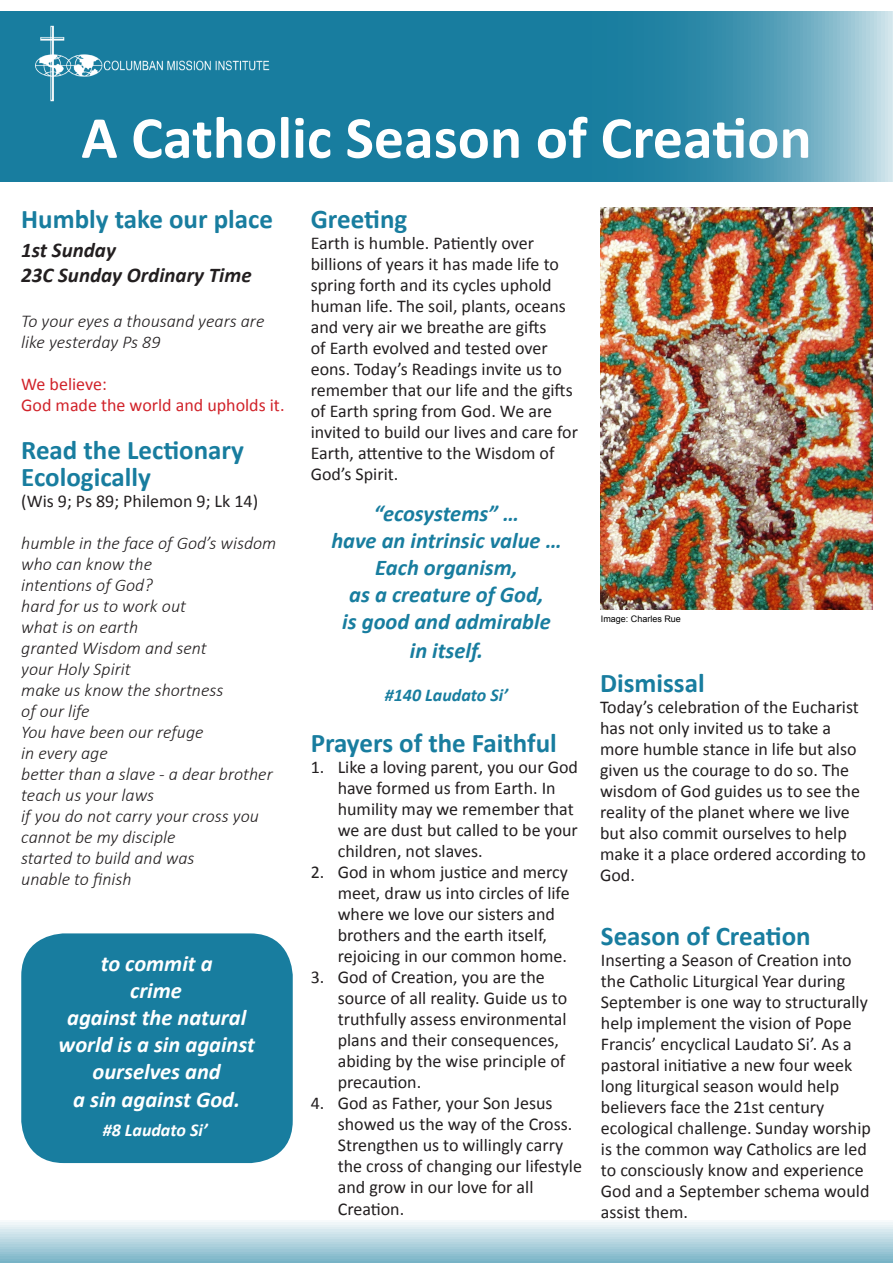
<style>
.page{position:relative;width:893px;height:1263px;background:#fff}
.page>*{position:absolute;margin:0;border:0;box-sizing:border-box;transform-origin:0 0}
.t1{font:700 60px "Calibri";color:#fff}
.t2{font:700 27px/27px "Calibri";color:#187d9f}
.t3{font:italic 700 22.5px/27px "Calibri";color:#187d9f;text-align:center}
.t4{font:italic 700 22.5px/27px "Calibri";color:#fff;text-align:center}
.t5{font:italic 700 21px "Calibri";color:#231f20}
.t6{font:18px/21px "Calibri";color:#231f20}
.t7{font:italic 300 18px/21px "Calibri";color:#231f20}
.t8{font:18px/21px "Calibri";color:#d1232a}
.t9{font:italic 700 18px "Calibri";color:#187d9f}
.t10{font:italic 700 18px "Calibri";color:#fff}
.t11{font:9px "Arial";color:#000}
</style>
<div class="page">
<svg style="left:0;top:12px;width:893px;height:170px;background:#2e89a8"></svg>
<svg style="left:0;top:1127px;width:893px;height:136px"></svg>
<div style="left:21px;top:933px;width:272px;height:230px;background:#187d9f;border-radius:43px"></div>
<img style="left:601px;top:207px;width:271px;height:402px">
<img style="left:35px;top:21px;width:234px;height:85px">
<p class="t1" style="left:81px;top:99px;width:732px">A Catholic Season of Creation</p>
<p class="t2" style="left:21px;top:205px;width:253px">Humbly take our place</p>
<p class="t5" style="left:21px;top:237px;width:96px">1st Sunday</p>
<p class="t5" style="left:21px;top:262px;width:232px">23C Sunday Ordinary Time</p>
<p class="t7" style="left:21px;top:310px;width:245px">To your eyes a thousand years are</p>
<p class="t7" style="left:21px;top:331px;width:141px">like yesterday Ps 89</p>
<p class="t8" style="left:21px;top:373px;width:265px">We believe:<br>God made the world and upholds it.</p>
<p class="t2" style="left:21px;top:436px;width:224px">Read the Lectionary<br>Ecologically</p>
<p class="t6" style="left:21px;top:490px;width:238px">(Wis 9; Ps 89; Philemon 9; Lk 14)</p>
<p class="t7" style="left:21px;top:532px;width:257px">humble in the face of God’s wisdom</p>
<p class="t7" style="left:21px;top:553px;width:132px">who can know the</p>
<p class="t7" style="left:21px;top:574px;width:133px">intentions of God?</p>
<p class="t7" style="left:21px;top:595px;width:166px">hard for us to work out what is on earth</p>
<p class="t7" style="left:21px;top:637px;width:187px">granted Wisdom and sent your Holy Spirit</p>
<p class="t7" style="left:21px;top:679px;width:204px">make us know the shortness of our life</p>
<p class="t7" style="left:21px;top:721px;width:184px">You have been our refuge in every age</p>
<p class="t7" style="left:21px;top:763px;width:253px">better than a slave - a dear brother</p>
<p class="t7" style="left:21px;top:784px;width:135px">teach us your laws</p>
<p class="t7" style="left:21px;top:805px;width:239px">if you do not carry your cross you</p>
<p class="t7" style="left:21px;top:826px;width:156px">cannot be my disciple</p>
<p class="t7" style="left:21px;top:847px;width:175px;line-height:21.6px">started to build and was unable to finish</p>
<p class="t4" style="left:101px;top:949px;width:113px">to commit a crime</p>
<p class="t4" style="left:67px;top:1003px;width:181px">against the natural</p>
<p class="t4" style="left:59px;top:1030px;width:198px">world is a sin against</p>
<p class="t4" style="left:93px;top:1057px;width:130px">ourselves and</p>
<p class="t4" style="left:73px;top:1086px;width:168px">a sin against God.</p>
<p class="t10" style="left:103px;top:1119px;width:107px">#8 Laudato Si’</p>
<p class="t2" style="left:311px;top:205px;width:98px">Greeting</p>
<p class="t6" style="left:311px;top:232px;width:269px">Earth is humble. Patiently over billions of years it has made life to spring forth and its cycles uphold human life. The soil, plants, oceans and very air we breathe are gifts<br>of Earth evolved and tested over eons. Today’s Readings invite us to remember that our life and the gifts of Earth spring from God. We are invited to build our lives and care for<br>Earth, attentive to the Wisdom of<br>God’s Spirit.</p>
<p class="t3" style="left:374px;top:500px;width:147px">“ecosystems” …</p>
<p class="t3" style="left:331px;top:527px;width:232px">have an intrinsic value …<br>Each organism,</p>
<p class="t3" style="left:349px;top:581px;width:196px">as a creature of God,</p>
<p class="t3" style="left:342px;top:608px;width:210px">is good and admirable</p>
<p class="t3" style="left:410px;top:637px;width:75px">in itself.</p>
<p class="t9" style="left:385px;top:683px;width:125px">#140 Laudato Si’</p>
<p class="t2" style="left:311px;top:729px;width:248px">Prayers of the Faithful</p>
<p class="t6" style="left:338px;top:757px;width:242px;text-indent:-27px">1. Like a loving parent, you our God have formed us from Earth. In humility may we remember that we are dust but called to be your children, not slaves.</p>
<p class="t6" style="left:338px;top:862px;width:233px;text-indent:-27px">2. God in whom justice and mercy meet, draw us into circles of life where we love our sisters and brothers and the earth itself, rejoicing in our common home.</p>
<p class="t6" style="left:338px;top:967px;width:231px;text-indent:-27px">3. God of Creation, you are the source of all reality. Guide us to truthfully assess environmental plans and their consequences, abiding by the wise principle of precaution.</p>
<p class="t6" style="left:338px;top:1092px;width:246px;text-indent:-27px">4. God as Father, your Son Jesus showed us the way of the Cross.<br>Strengthen us to willingly carry the cross of changing our lifestyle and grow in our love for all<br>Creation.</p>
<p class="t11" style="left:601px;top:613px;width:82px">Image: Charles Rue</p>
<p class="t2" style="left:600px;top:669px;width:106px">Dismissal</p>
<p class="t6" style="left:600px;top:696px;width:267px">Today’s celebration of the Eucharist has not only invited us to take a more humble stance in life but also given us the courage to do so. The wisdom of God guides us to see the reality of the planet where we live but also commit ourselves to help make it a place ordered according to<br>God.</p>
<p class="t2" style="left:601px;top:922px;width:211px">Season of Creation</p>
<p class="t6" style="left:601px;top:949px;width:272px">Inserting a Season of Creation into the Catholic Liturgical Year during September is one way to structurally help implement the vision of Pope Francis’ encyclical Laudato Si’. As a pastoral initiative a new four week long liturgical season would help believers face the 21st century ecological challenge. Sunday worship is the common way Catholics are led to consciously know and experience God and a September schema would assist them.</p>
</div>
